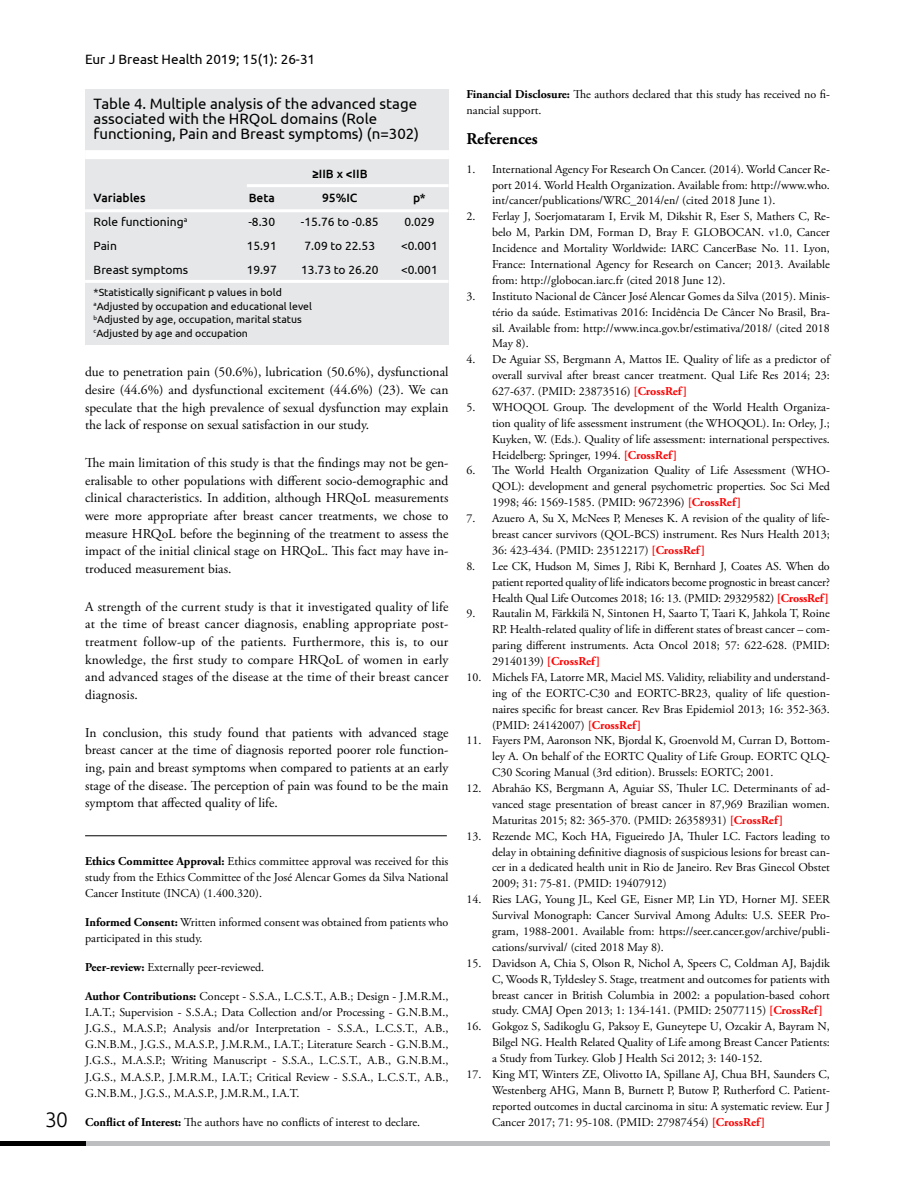
<style>
.page{position:relative;width:915px;height:1191px;background:#fff}
.page>*{position:absolute;margin:0;border:0;box-sizing:border-box;transform-origin:0 0}
.t1{font:300 21px "Ubuntu";color:#000}
.t2{font:700 16.5px "Adobe Garamond Pro";color:#000}
.t3{font:15px/15px "Ubuntu";color:#000}
.t4{font:13.5px/17.5px "Adobe Garamond Pro";color:#000;text-align:justify}
.t5{font:13.5px "Ubuntu";color:#000}
.t6{font:12px/15.9px "Adobe Garamond Pro";color:#000;text-align:justify}
.t7{font:12px "Ubuntu";color:#000}
.t8{font:500 12px "Ubuntu";color:#000}
.t9{font:10.5px/13.5px "Ubuntu";color:#000}
.s1{font-weight:700}
.s2{font-weight:700;color:#f00}
</style>
<div class="page">
<div style="left:85px;top:1140px;width:744px;height:5px;background:#bcbec0"></div>
<div style="left:0;top:1140px;width:85px;height:5px;background:#000"></div>
<hr style="left:85px;top:835px;width:361px;height:1px;background:#000">
<div style="left:85px;top:89px;width:363px;height:256px;background:#e6e7e8"></div>
<div style="left:85px;top:150px;width:364px;height:9px;background:#fff"></div>
<hr style="left:85px;top:209px;width:363px;height:3px;background:#fff">
<hr style="left:247px;top:184px;width:201px;height:3px;background:#fff">
<hr style="left:85px;top:280px;width:363px;height:3px;background:#fff">
<p class="t5" style="left:85px;top:51px;width:231px">Eur J Breast Health 2019; 15(1): 26-31</p>
<p class="t3" style="left:94px;top:96px;width:327px">Table 4. Multiple analysis of the advanced stage associated with the HRQoL domains (Role functioning, Pain and Breast symptoms) (n=302)</p>
<p class="t8" style="left:312px;top:166px;width:57px">≥IIB x &lt;IIB</p>
<p class="t8" style="left:94px;top:190px;width:53px">Variables</p>
<p class="t8" style="left:248px;top:190px;width:28px">Beta</p>
<p class="t8" style="left:322px;top:190px;width:37px">95%IC</p>
<p class="t8" style="left:413px;top:190px;width:14px">p*</p>
<p class="t7" style="left:94px;top:214px;width:95px">Role functioning<sup>a</sup></p>
<p class="t7" style="left:248px;top:214px;width:28px">-8.30</p>
<p class="t7" style="left:301px;top:214px;width:79px">-15.76 to -0.85</p>
<p class="t7" style="left:404px;top:214px;width:32px">0.029</p>
<p class="t7" style="left:94px;top:238px;width:25px">Pain</p>
<p class="t7" style="left:247px;top:238px;width:32px">15.91</p>
<p class="t7" style="left:304px;top:238px;width:72px">7.09 to 22.53</p>
<p class="t7" style="left:401px;top:238px;width:38px">&lt;0.001</p>
<p class="t7" style="left:94px;top:262px;width:96px">Breast symptoms</p>
<p class="t7" style="left:247px;top:262px;width:32px">19.97</p>
<p class="t7" style="left:301px;top:262px;width:79px">13.73 to 26.20</p>
<p class="t7" style="left:401px;top:262px;width:38px">&lt;0.001</p>
<p class="t9" style="left:94px;top:285px;width:220px">*Statistically significant p values in bold <sup>a</sup>Adjusted by occupation and educational level <sup>b</sup>Adjusted by age, occupation, marital status <sup>c</sup>Adjusted by age and occupation</p>
<p class="t4" style="left:85px;top:364px;width:365px">due to penetration pain (50.6%), lubrication (50.6%), dysfunctional desire (44.6%) and dysfunctional excitement (44.6%) (23). We can speculate that the high prevalence of sexual dysfunction may explain the lack of response on sexual satisfaction in our study.</p>
<p class="t4" style="left:85px;top:454px;width:365px">The main limitation of this study is that the findings may not be gen&shy;eralisable to other populations with different socio-demographic and clinical characteristics. In addition, although HRQoL measurements were more appropriate after breast cancer treatments, we chose to measure HRQoL before the beginning of the treatment to assess the impact of the initial clinical stage on HRQoL. This fact may have in&shy;troduced measurement bias.</p>
<p class="t4" style="left:85px;top:598px;width:365px">A strength of the current study is that it investigated quality of life at the time of breast cancer diagnosis, enabling appropriate post&shy;treatment follow-up of the patients. Furthermore, this is, to our knowledge, the first study to compare HRQoL of women in early and advanced stages of the disease at the time of their breast cancer diagnosis.</p>
<p class="t4" style="left:85px;top:724px;width:365px">In conclusion, this study found that patients with advanced stage breast cancer at the time of diagnosis reported poorer role function&shy;ing, pain and breast symptoms when compared to patients at an early stage of the disease. The perception of pain was found to be the main symptom that affected quality of life.</p>
<h1 class="t1" style="left:45px;top:1106px;width:25px">30</h1>
<p class="t6" style="left:85px;top:853px;width:365px"><span class="s1">Ethics Committee Approval:</span> Ethics committee approval was received for this study from the Ethics Committee of the José Alencar Gomes da Silva National Cancer Institute (INCA) (1.400.320).</p>
<p class="t6" style="left:85px;top:914px;width:365px"><span class="s1">Informed Consent:</span> Written informed consent was obtained from patients who participated in this study.</p>
<p class="t6" style="left:85px;top:959px;width:181px"><span class="s1">Peer-review:</span> Externally peer-reviewed.</p>
<p class="t6" style="left:85px;top:988px;width:365px"><span class="s1">Author Contributions:</span> Concept - S.S.A., L.C.S.T., A.B.; Design - J.M.R.M., I.A.T.; Supervision - S.S.A.; Data Collection and/or Processing - G.N.B.M., J.G.S., M.A.S.P.; Analysis and/or Interpretation - S.S.A., L.C.S.T., A.B., G.N.B.M., J.G.S., M.A.S.P., J.M.R.M., I.A.T.; Literature Search - G.N.B.M., J.G.S., M.A.S.P.; Writing Manuscript - S.S.A., L.C.S.T., A.B., G.N.B.M., J.G.S., M.A.S.P., J.M.R.M., I.A.T.; Critical Review - S.S.A., L.C.S.T., A.B., G.N.B.M., J.G.S., M.A.S.P., J.M.R.M., I.A.T.</p>
<p class="t6" style="left:85px;top:1114px;width:336px"><span class="s1">Conflict of Interest:</span> The authors have no conflicts of interest to declare.</p>
<p class="t6" style="left:466px;top:87px;width:365px"><span class="s1">Financial Disclosure:</span> The authors declared that this study has received no fi&shy;nancial support.</p>
<h2 class="t2" style="left:466px;top:129px;width:73px">References</h2>
<p class="t6" style="left:492px;top:161px;width:339px;text-indent:-26px">1. International Agency For Research On Cancer. (2014). World Cancer Re&shy;port 2014. World Health Organization. Available from: http://www.who. int/cancer/publications/WRC_2014/en/ (cited 2018 June 1).</p>
<p class="t6" style="left:492px;top:209px;width:339px;text-indent:-26px">2. Ferlay J, Soerjomataram I, Ervik M, Dikshit R, Eser S, Mathers C, Re&shy;belo M, Parkin DM, Forman D, Bray F. GLOBOCAN. v1.0, Cancer Incidence and Mortality Worldwide: IARC CancerBase No. 11. Lyon, France: International Agency for Research on Cancer; 2013. Available from: http://globocan.iarc.fr (cited 2018 June 12).</p>
<p class="t6" style="left:492px;top:288px;width:339px;text-indent:-26px">3. Instituto Nacional de Câncer José Alencar Gomes da Silva (2015). Minis&shy;tério da saúde. Estimativas 2016: Incidência De Câncer No Brasil, Bra&shy;sil. Available from: http://www.inca.gov.br/estimativa/2018/ (cited 2018<br>May 8).</p>
<p class="t6" style="left:492px;top:352px;width:339px;text-indent:-26px">4. De Aguiar SS, Bergmann A, Mattos IE. Quality of life as a predictor of overall survival after breast cancer treatment. Qual Life Res 2014; 23:<br>627-637. (PMID: 23873516) <span class="s2">[CrossRef]</span></p>
<p class="t6" style="left:492px;top:399px;width:339px;text-indent:-26px">5. WHOQOL Group. The development of the World Health Organiza&shy;tion quality of life assessment instrument (the WHOQOL). In: Orley, J.; Kuyken, W. (Eds.). Quality of life assessment: international perspectives.<br>Heidelberg: Springer, 1994. <span class="s2">[CrossRef]</span></p>
<p class="t6" style="left:492px;top:463px;width:339px;text-indent:-26px">6. The World Health Organization Quality of Life Assessment (WHO-QOL): development and general psychometric properties. Soc Sci Med 1998; 46: 1569-1585. (PMID: 9672396) <span class="s2">[CrossRef]</span></p>
<p class="t6" style="left:492px;top:511px;width:339px;text-indent:-26px">7. Azuero A, Su X, McNees P, Meneses K. A revision of the quality of life&shy;breast cancer survivors (QOL-BCS) instrument. Res Nurs Health 2013; 36: 423-434. (PMID: 23512217) <span class="s2">[CrossRef]</span></p>
<p class="t6" style="left:492px;top:558px;width:339px;text-indent:-26px">8. Lee CK, Hudson M, Simes J, Ribi K, Bernhard J, Coates AS. When do patient reported quality of life indicators become prognostic in breast cancer?<br>Health Qual Life Outcomes 2018; 16: 13. (PMID: 29329582) <span class="s2">[CrossRef]</span></p>
<p class="t6" style="left:492px;top:606px;width:339px;text-indent:-26px">9. Rautalin M, Färkkilä N, Sintonen H, Saarto T, Taari K, Jahkola T, Roine RP. Health-related quality of life in different states of breast cancer – com&shy;paring different instruments. Acta Oncol 2018; 57: 622-628. (PMID:<br>29140139) <span class="s2">[CrossRef]</span></p>
<p class="t6" style="left:492px;top:669px;width:339px;text-indent:-26px">10. Michels FA, Latorre MR, Maciel MS. Validity, reliability and understand&shy;ing of the EORTC-C30 and EORTC-BR23, quality of life question&shy;naires specific for breast cancer. Rev Bras Epidemiol 2013; 16: 352-363. (PMID: 24142007) <span class="s2">[CrossRef]</span></p>
<p class="t6" style="left:492px;top:733px;width:339px;text-indent:-26px">11. Fayers PM, Aaronson NK, Bjordal K, Groenvold M, Curran D, Bottom&shy;ley A. On behalf of the EORTC Quality of Life Group. EORTC QLQ-C30 Scoring Manual (3rd edition). Brussels: EORTC; 2001.</p>
<p class="t6" style="left:492px;top:780px;width:339px;text-indent:-26px">12. Abrahão KS, Bergmann A, Aguiar SS, Thuler LC. Determinants of ad&shy;vanced stage presentation of breast cancer in 87,969 Brazilian women.<br>Maturitas 2015; 82: 365-370. (PMID: 26358931) <span class="s2">[CrossRef]</span></p>
<p class="t6" style="left:492px;top:828px;width:339px;text-indent:-26px">13. Rezende MC, Koch HA, Figueiredo JA, Thuler LC. Factors leading to delay in obtaining definitive diagnosis of suspicious lesions for breast can&shy;cer in a dedicated health unit in Rio de Janeiro. Rev Bras Ginecol Obstet 2009; 31: 75-81. (PMID: 19407912)</p>
<p class="t6" style="left:492px;top:892px;width:339px;text-indent:-26px">14. Ries LAG, Young JL, Keel GE, Eisner MP, Lin YD, Horner MJ. SEER Survival Monograph: Cancer Survival Among Adults: U.S. SEER Pro&shy;gram, 1988-2001. Available from: https://seer.cancer.gov/archive/publi&shy;cations/survival/ (cited 2018 May 8).</p>
<p class="t6" style="left:492px;top:955px;width:339px;text-indent:-26px">15. Davidson A, Chia S, Olson R, Nichol A, Speers C, Coldman AJ, Bajdik C, Woods R, Tyldesley S. Stage, treatment and outcomes for patients with breast cancer in British Columbia in 2002: a population-based cohort study. CMAJ Open 2013; 1: 134-141. (PMID: 25077115) <span class="s2">[CrossRef]</span></p>
<p class="t6" style="left:492px;top:1019px;width:339px;text-indent:-26px">16. Gokgoz S, Sadikoglu G, Paksoy E, Guneytepe U, Ozcakir A, Bayram N, Bilgel NG. Health Related Quality of Life among Breast Cancer Patients: a Study from Turkey. Glob J Health Sci 2012; 3: 140-152.</p>
<p class="t6" style="left:492px;top:1066px;width:339px;text-indent:-26px">17. King MT, Winters ZE, Olivotto IA, Spillane AJ, Chua BH, Saunders C, Westenberg AHG, Mann B, Burnett P, Butow P, Rutherford C. Patient&shy;reported outcomes in ductal carcinoma in situ: A systematic review. Eur J Cancer 2017; 71: 95-108. (PMID: 27987454) <span class="s2">[CrossRef]</span></p>
</div>
